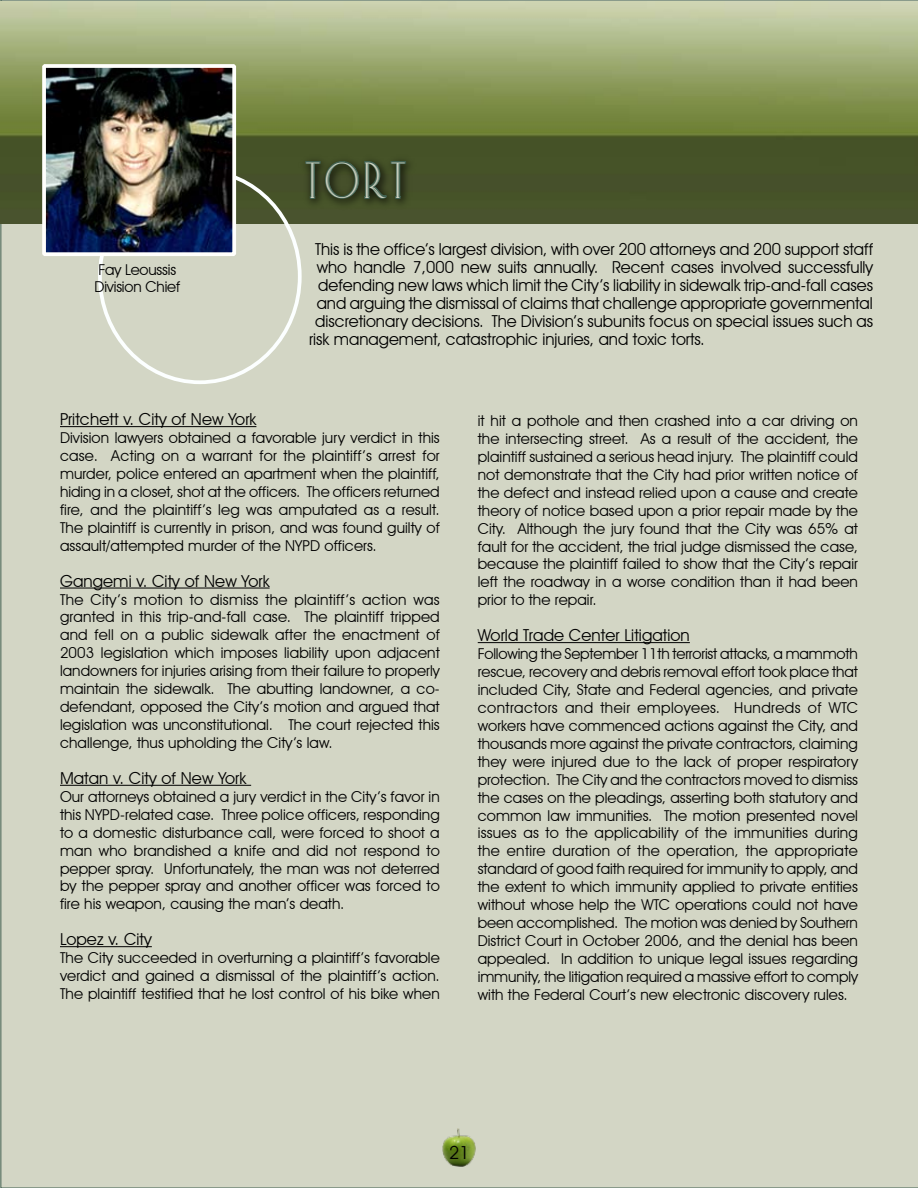
<style>
.page{position:relative;width:918px;height:1188px;background:#fff}
.page>*{position:absolute;margin:0;border:0;box-sizing:border-box;transform-origin:0 0}
.t1{font:49.35px "Elisia Inline";color:#d3d6c5;scale:.9 1}
.t2{font:18px "Avant Garde IT Cby BT";color:#000}
.t3{font:16.5px "Avant Garde IT Cby BT";color:#000}
.t4{font:15px/18px "Avant Garde IT Cby BT";letter-spacing:.005em;color:#000;text-align:justify}
</style>
<div class="page">
<div style="left:1px;top:0;width:917px;height:1188px;background:#d3d6c5"></div>
<img style="left:0;top:2px;width:918px;height:222px">
<img style="left:443px;top:1129px;width:33px;height:38px">
<div style="left:299px;top:154px;width:118px;height:57px;background:#455028"></div>
<svg style="left:256px;top:97px;width:151px;height:157px"></svg>
<hr style="left:60px;top:426px;width:196px;height:1px;background:#000">
<hr style="left:60px;top:588px;width:210px;height:1px;background:#000">
<hr style="left:60px;top:785px;width:191px;height:1px;background:#000">
<hr style="left:60px;top:946px;width:92px;height:1px;background:#000">
<hr style="left:478px;top:642px;width:212px;height:1px;background:#000">
<img style="left:47px;top:69px;width:184px;height:182px">
<div style="left:42px;top:64px;width:194px;height:192px;border:4px solid #fffffc"></div>
<p class="t4" style="left:95px;top:262px;width:87px;line-height:16.5px">Fay Leoussis<br>Division Chief</p>
<h1 class="t1" style="left:306px;top:155px;width:113px">Tort</h1>
<p class="t3" style="left:315px;top:239px;width:560px">This is the office’s largest division, with over 200 attorneys and 200 support staff</p>
<p class="t3" style="left:317px;top:257px;width:558px">who handle 7,000 new suits annually. Recent cases involved successfully</p>
<p class="t3" style="left:318px;top:275px;width:556px">defending new laws which limit the City’s liability in sidewalk trip-and-fall cases</p>
<p class="t3" style="left:317px;top:293px;width:558px">and arguing the dismissal of claims that challenge appropriate governmental</p>
<p class="t3" style="left:315px;top:311px;width:560px">discretionary decisions. The Division’s subunits focus on special issues such as</p>
<p class="t3" style="left:309px;top:329px;width:397px">risk management, catastrophic injuries, and toxic torts.</p>
<p class="t3" style="left:60px;top:409px;width:198px">Pritchett v. City of New York</p>
<p class="t4" style="left:60px;top:429px;width:381px">Division lawyers obtained a favorable jury verdict in this case. Acting on a warrant for the plaintiff’s arrest for murder, police entered an apartment when the plaintiff, hiding in a closet, shot at the officers. The officers returned fire, and the plaintiff’s leg was amputated as a result.<br>The plaintiff is currently in prison, and was found guilty of assault/attempted murder of the NYPD officers.</p>
<p class="t3" style="left:60px;top:571px;width:211px">Gangemi v. City of New York</p>
<p class="t4" style="left:60px;top:590px;width:381px">The City’s motion to dismiss the plaintiff’s action was granted in this trip-and-fall case. The plaintiff tripped and fell on a public sidewalk after the enactment of 2003 legislation which imposes liability upon adjacent landowners for injuries arising from their failure to properly maintain the sidewalk. The abutting landowner, a co&shy;defendant, opposed the City’s motion and argued that legislation was unconstitutional. The court rejected this challenge, thus upholding the City’s law.</p>
<p class="t3" style="left:60px;top:768px;width:188px">Matan v. City of New York</p>
<p class="t4" style="left:60px;top:787px;width:381px">Our attorneys obtained a jury verdict in the City’s favor in this NYPD-related case. Three police officers, responding to a domestic disturbance call, were forced to shoot a man who brandished a knife and did not respond to pepper spray. Unfortunately, the man was not deterred by the pepper spray and another officer was forced to fire his weapon, causing the man’s death.</p>
<p class="t3" style="left:60px;top:929px;width:93px">Lopez v. City</p>
<p class="t4" style="left:60px;top:949px;width:381px">The City succeeded in overturning a plaintiff’s favorable verdict and gained a dismissal of the plaintiff’s action.<br>The plaintiff testified that he lost control of his bike when</p>
<p class="t4" style="left:478px;top:412px;width:382px">it hit a pothole and then crashed into a car driving on the intersecting street. As a result of the accident, the plaintiff sustained a serious head injury. The plaintiff could not demonstrate that the City had prior written notice of the defect and instead relied upon a cause and create theory of notice based upon a prior repair made by the City. Although the jury found that the City was 65% at fault for the accident, the trial judge dismissed the case, because the plaintiff failed to show that the City’s repair left the roadway in a worse condition than it had been prior to the repair.</p>
<p class="t3" style="left:478px;top:625px;width:214px">World Trade Center Litigation</p>
<p class="t4" style="left:478px;top:645px;width:382px">Following the September 11th terrorist attacks, a mammoth rescue, recovery and debris removal effort took place that included City, State and Federal agencies, and private contractors and their employees. Hundreds of WTC workers have commenced actions against the City, and thousands more against the private contractors, claiming they were injured due to the lack of proper respiratory protection. The City and the contractors moved to dismiss the cases on the pleadings, asserting both statutory and common law immunities. The motion presented novel issues as to the applicability of the immunities during the entire duration of the operation, the appropriate standard of good faith required for immunity to apply, and the extent to which immunity applied to private entities without whose help the WTC operations could not have been accomplished. The motion was denied by Southern District Court in October 2006, and the denial has been appealed. In addition to unique legal issues regarding immunity, the litigation required a massive effort to comply with the Federal Court’s new electronic discovery rules.</p>
<p class="t2" style="left:449px;top:1141px;width:22px">21</p>
</div>
